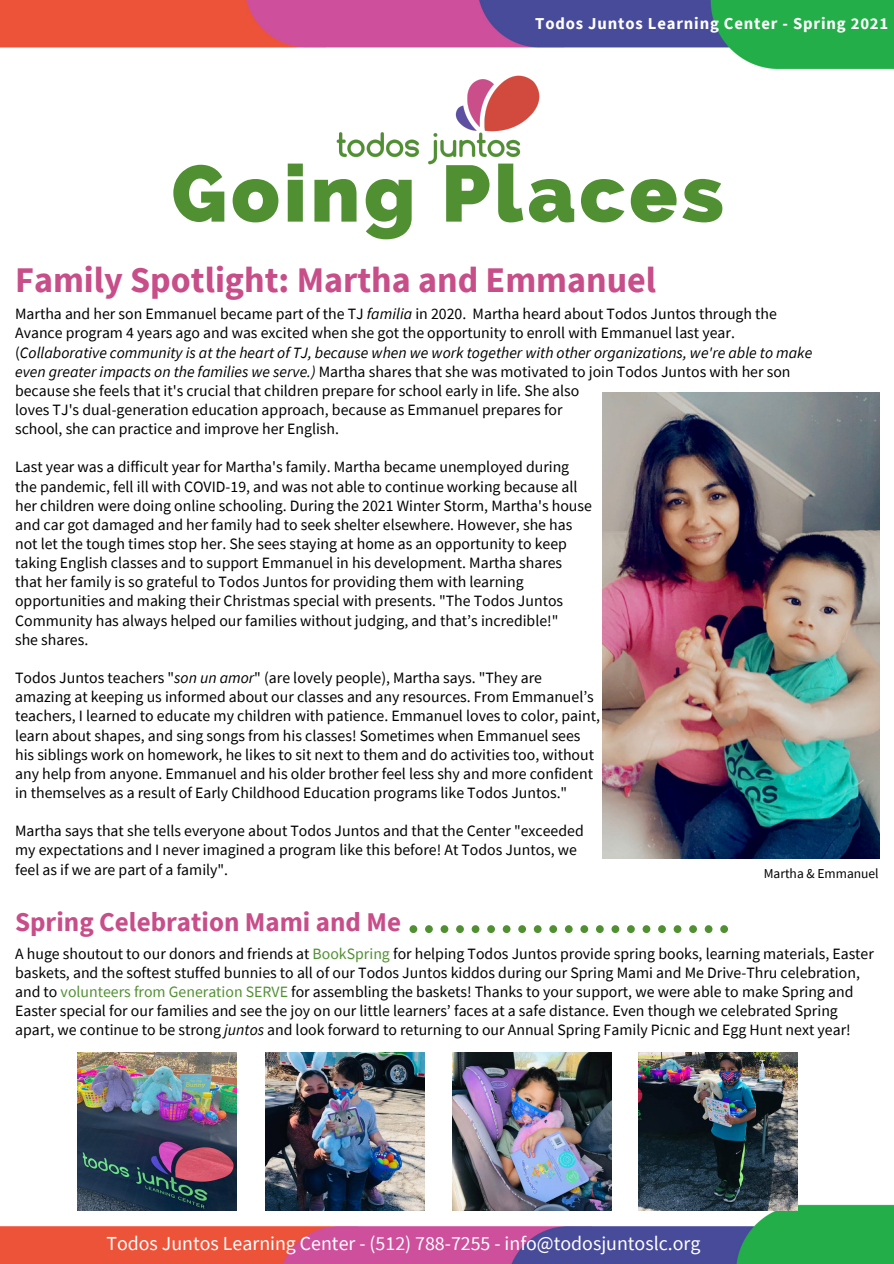
<style>
.page{position:relative;width:894px;height:1264px;background:#fff}
.page>*{position:absolute;margin:0;border:0;box-sizing:border-box;transform-origin:0 0}
.t1{font:800 79.5px "Raleway";letter-spacing:.05em;color:#519032}
.t2{font:700 36px "Source Sans Pro";color:#c84e89}
.t3{font:700 27px "Source Sans Pro";color:#c84e89}
.t4{font:19.8px "Source Sans Pro";color:#fff}
.t5{font:700 16.65px "Source Sans Pro";letter-spacing:.05em;color:#fff}
.t6{font:15.75px/19.2px "Source Sans Pro";color:#000}
.t7{font:13.5px "Source Sans Pro";color:#000}
.s1{font-style:italic}
.s2{color:#519032}
</style>
<div class="page">
<img style="left:336px;top:75px;width:203px;height:90px">
<img style="left:0;top:0;width:893px;height:70px">
<img style="left:0;top:1201px;width:893px;height:62px">
<img style="left:602px;top:392px;width:276px;height:466px">
<img style="left:77px;top:1052px;width:159px;height:158px">
<img style="left:266px;top:1052px;width:158px;height:158px">
<img style="left:452px;top:1052px;width:159px;height:158px">
<img style="left:638px;top:1052px;width:158px;height:158px">
<svg style="left:409px;top:925px;width:318px;height:8px"></svg>
<p class="t5" style="left:535px;top:13px;width:354px">Todos Juntos Learning Center - Spring 2021</p>
<p class="t1" style="left:171px;top:147px;width:553px">Going Places</p>
<p class="t2" style="left:15px;top:256px;width:642px">Family Spotlight: Martha and Emmanuel</p>
<p class="t6" style="left:15px;top:304px;width:798px">Martha and her son Emmanuel became part of the TJ <span class="s1">familia</span> in 2020. Martha heard about Todos Juntos through the Avance program 4 years ago and was excited when she got the opportunity to enroll with Emmanuel last year. (<span class="s1">Collaborative community is at the heart of TJ, because when we work together with other organizations, we're able to make even greater impacts on the families we serve.)</span> Martha shares that she was motivated to join Todos Juntos with her son because she feels that it's crucial that children prepare for school early in life. She also</p>
<p class="t6" style="left:15px;top:400px;width:549px">loves TJ's dual-generation education approach, because as Emmanuel prepares for</p>
<p class="t6" style="left:15px;top:419px;width:325px">school, she can practice and improve her English.</p>
<p class="t6" style="left:15px;top:457px;width:555px">Last year was a difficult year for Martha's family. Martha became unemployed during</p>
<p class="t6" style="left:15px;top:476px;width:564px">the pandemic, fell ill with COVID-19, and was not able to continue working because all</p>
<p class="t6" style="left:15px;top:495px;width:578px">her children were doing online schooling. During the 2021 Winter Storm, Martha's house</p>
<p class="t6" style="left:15px;top:514px;width:558px">and car got damaged and her family had to seek shelter elsewhere. However, she has</p>
<p class="t6" style="left:15px;top:534px;width:553px">not let the tough times stop her. She sees staying at home as an opportunity to keep</p>
<p class="t6" style="left:15px;top:553px;width:548px">taking English classes and to support Emmanuel in his development. Martha shares</p>
<p class="t6" style="left:15px;top:572px;width:510px">that her family is so grateful to Todos Juntos for providing them with learning</p>
<p class="t6" style="left:15px;top:591px;width:549px">opportunities and making their Christmas special with presents. "The Todos Juntos</p>
<p class="t6" style="left:15px;top:610px;width:544px">Community has always helped our families without judging, and that’s incredible!"</p>
<p class="t6" style="left:15px;top:629px;width:75px">she shares.</p>
<p class="t6" style="left:15px;top:668px;width:528px">Todos Juntos teachers "<span class="s1">son un amor</span>" (are lovely people), Martha says. "They are</p>
<p class="t6" style="left:15px;top:687px;width:580px">amazing at keeping us informed about our classes and any resources. From Emmanuel’s</p>
<p class="t6" style="left:15px;top:706px;width:586px">teachers, I learned to educate my children with patience. Emmanuel loves to color, paint,</p>
<p class="t6" style="left:15px;top:725px;width:566px">learn about shapes, and sing songs from his classes! Sometimes when Emmanuel sees</p>
<p class="t6" style="left:15px;top:744px;width:580px">his siblings work on homework, he likes to sit next to them and do activities too, without</p>
<p class="t6" style="left:15px;top:763px;width:579px">any help from anyone. Emmanuel and his older brother feel less shy and more confident</p>
<p class="t6" style="left:15px;top:782px;width:553px">in themselves as a result of Early Childhood Education programs like Todos Juntos."</p>
<p class="t6" style="left:15px;top:821px;width:570px">Martha says that she tells everyone about Todos Juntos and that the Center "exceeded</p>
<p class="t6" style="left:15px;top:840px;width:563px">my expectations and I never imagined a program like this before! At Todos Juntos, we</p>
<p class="t6" style="left:15px;top:859px;width:214px">feel as if we are part of a family".</p>
<p class="t7" style="left:763px;top:864px;width:116px">Martha &amp; Emmanuel</p>
<p class="t3" style="left:15px;top:904px;width:387px">Spring Celebration Mami and Me</p>
<p class="t6" style="left:15px;top:943px;width:860px">A huge shoutout to our donors and friends at <span class="s2">BookSpring</span> for helping Todos Juntos provide spring books, learning materials, Easter baskets, and the softest stuffed bunnies to all of our Todos Juntos kiddos during our Spring Mami and Me Drive-Thru celebration, and to <span class="s2">volunteers from Generation SERVE</span> for assembling the baskets! Thanks to your support, we were able to make Spring and Easter special for our families and see the joy on our little learners’ faces at a safe distance. Even though we celebrated Spring apart, we continue to be strong <span class="s1">juntos</span> and look forward to returning to our Annual Spring Family Picnic and Egg Hunt next year!</p>
<p class="t4" style="left:106px;top:1230px;width:595px">Todos Juntos Learning Center - (512) 788-7255 - info@todosjuntoslc.org</p>
</div>
